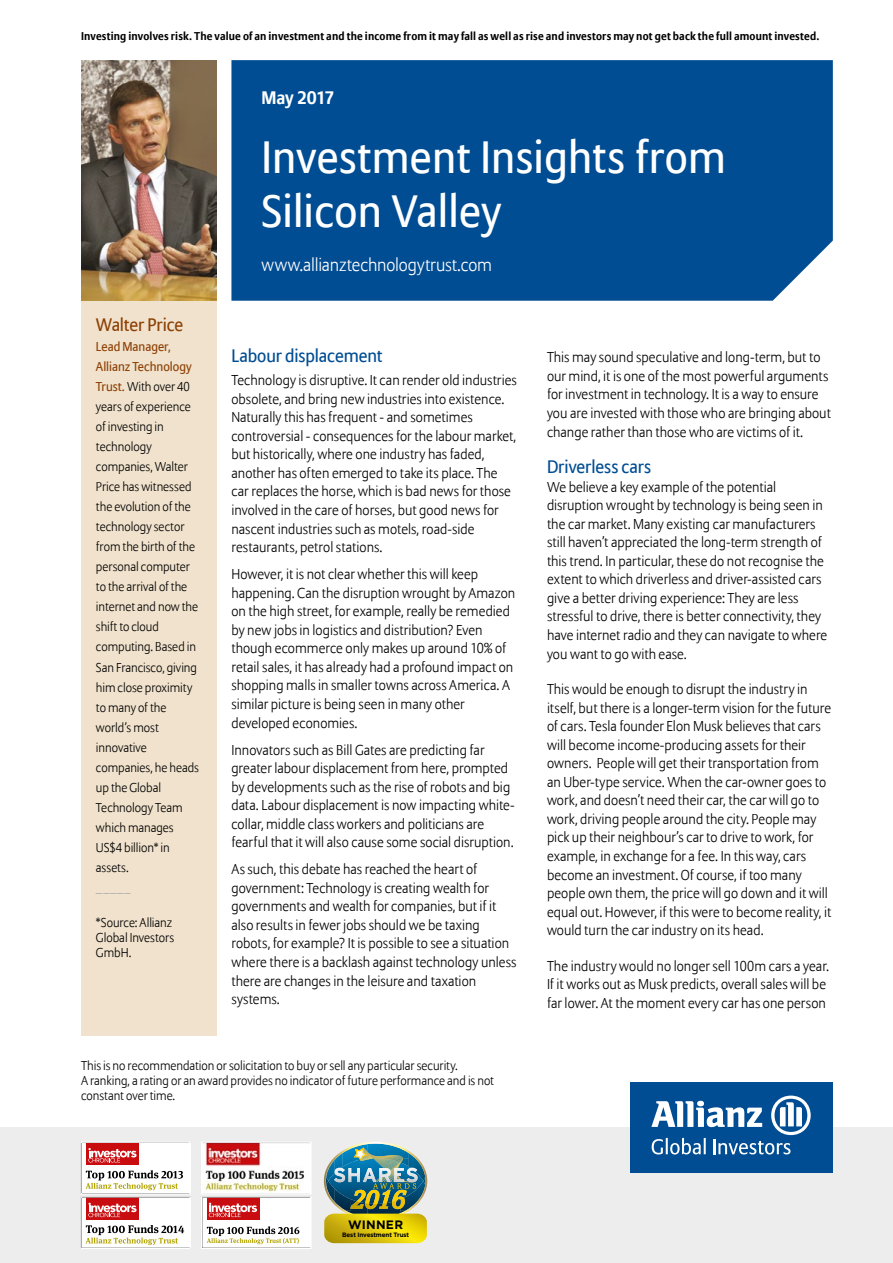
<style>
.page{position:relative;width:893px;height:1263px;background:#fff}
.page>*{position:absolute;margin:0;border:0;box-sizing:border-box;transform-origin:0 0}
.t1{font:45px/54px "Allianz Sans";letter-spacing:.01em;color:#fff}
.t2{font:18px "Allianz Sans";letter-spacing:-.005em;color:#004d93}
.t3{font:300 18px "Allianz Sans";letter-spacing:-.005em;color:#fff}
.t4{font:18px "Allianz Sans";letter-spacing:-.005em;color:#8d4005}
.t5{font:700 18px "Allianz Sans";letter-spacing:-.02em;color:#fff}
.t6{font:300 14.25px/18.6px "Allianz Sans";letter-spacing:.005em;color:#000}
.t7{font:300 12.75px/20.1px "Allianz Sans";color:#000}
.t8{font:300 12.75px "Allianz Sans";color:#9d9d9c}
.t9{font:700 12.15px "Gotham";letter-spacing:.02em;color:#000}
.t10{font:700 11.25px "Allianz Sans";letter-spacing:.015em;color:#000}
.t11{font:700 6.3px "Gotham";letter-spacing:-.02em;color:#000}
.s1{font-weight:400;color:#8d4005}
</style>
<div class="page">
<img style="left:81px;top:60px;width:136px;height:241px">
<div style="left:0;top:1128px;width:893px;height:135px;background:#ededed"></div>
<div style="left:231px;top:60px;width:602px;height:241px;background:#004d93"></div>
<div style="left:630px;top:1082px;width:203px;height:91px;background:#004d93"></div>
<svg style="left:651px;top:1095px;width:160px;height:59px"></svg>
<div style="left:81px;top:301px;width:136px;height:734px;background:#f0e2cc"></div>
<div style="left:80px;top:1141px;width:111px;height:53px;border:1px solid #fff"></div>
<svg style="left:81px;top:1142px;width:109px;height:105px;background:#e3c4be"></svg>
<div style="left:80px;top:1196px;width:111px;height:53px;border:1px solid #fff"></div>
<img style="left:203px;top:1143px;width:107px;height:49px">
<div style="left:201px;top:1141px;width:111px;height:53px;border:1px solid #fff"></div>
<img style="left:324px;top:1142px;width:103px;height:101px">
<svg style="left:203px;top:1198px;width:107px;height:49px;background:#e5c4bf"></svg>
<div style="left:201px;top:1196px;width:111px;height:53px;border:1px solid #fff"></div>
<p class="t10" style="left:81px;top:29px;width:740px">Investing involves risk. The value of an investment and the income from it may fall as well as rise and investors may not get back the full amount invested.</p>
<p class="t5" style="left:261px;top:87px;width:74px">May 2017</p>
<h1 class="t1" style="left:261px;top:132px;width:466px">Investment Insights from<br>Silicon Valley</h1>
<p class="t4" style="left:96px;top:314px;width:89px">Walter Price</p>
<p class="t7" style="left:96px;top:337px;width:105px"><span class="s1">Lead Manager,<br>Allianz Technology<br>Trust.</span> With over 40 years of experience of investing in technology companies, Walter<br>Price has witnessed the evolution of the technology sector from the birth of the personal computer to the arrival of the internet and now the shift to cloud computing. Based in<br>San Francisco, giving him close proximity to many of the world’s most innovative companies, he heads up the Global<br>Technology Team which manages<br>US$4 billion* in assets.</p>
<p class="t8" style="left:96px;top:880px;width:36px">_____</p>
<p class="t7" style="left:96px;top:916px;width:80px;line-height:15px">*Source: Allianz<br>Global Investors<br>GmbH.</p>
<p class="t3" style="left:261px;top:254px;width:232px">www.allianztechnologytrust.com</p>
<p class="t2" style="left:231px;top:345px;width:152px">Labour displacement</p>
<p class="t6" style="left:231px;top:372px;width:287px">Technology is disruptive. It can render old industries obsolete, and bring new industries into existence.<br>Naturally this has frequent - and sometimes controversial - consequences for the labour market, but historically, where one industry has faded, another has often emerged to take its place. The car replaces the horse, which is bad news for those involved in the care of horses, but good news for nascent industries such as motels, road-side restaurants, petrol stations.</p>
<p class="t6" style="left:231px;top:565px;width:285px">However, it is not clear whether this will keep happening. Can the disruption wrought by Amazon on the high street, for example, really be remedied by new jobs in logistics and distribution? Even though ecommerce only makes up around 10% of retail sales, it has already had a profound impact on shopping malls in smaller towns across America. A similar picture is being seen in many other developed economies.</p>
<p class="t6" style="left:231px;top:741px;width:285px">Innovators such as Bill Gates are predicting far greater labour displacement from here, prompted by developments such as the rise of robots and big data. Labour displacement is now impacting white&shy;collar, middle class workers and politicians are fearful that it will also cause some social disruption.</p>
<p class="t6" style="left:231px;top:861px;width:287px">As such, this debate has reached the heart of government: Technology is creating wealth for governments and wealth for companies, but if it also results in fewer jobs should we be taxing robots, for example? It is possible to see a situation where there is a backlash against technology unless there are changes in the leisure and taxation systems.</p>
<p class="t7" style="left:81px;top:1058px;width:414px;line-height:15px">This is no recommendation or solicitation to buy or sell any particular security.<br>A ranking, a rating or an award provides no indicator of future performance and is not constant over time.</p>
<p class="t6" style="left:547px;top:349px;width:285px">This may sound speculative and long-term, but to our mind, it is one of the most powerful arguments for investment in technology. It is a way to ensure you are invested with those who are bringing about change rather than those who are victims of it.</p>
<p class="t2" style="left:547px;top:456px;width:106px">Driverless cars</p>
<p class="t6" style="left:547px;top:478px;width:282px">We believe a key example of the potential disruption wrought by technology is being seen in the car market. Many existing car manufacturers still haven’t appreciated the long-term strength of this trend. In particular, these do not recognise the extent to which driverless and driver-assisted cars give a better driving experience: They are less stressful to drive, there is better connectivity, they have internet radio and they can navigate to where you want to go with ease.</p>
<p class="t6" style="left:547px;top:680px;width:286px">This would be enough to disrupt the industry in itself, but there is a longer-term vision for the future of cars. Tesla founder Elon Musk believes that cars will become income-producing assets for their owners. People will get their transportation from an Uber-type service. When the car-owner goes to work, and doesn’t need their car, the car will go to work, driving people around the city. People may pick up their neighbour’s car to drive to work, for example, in exchange for a fee. In this way, cars become an investment. Of course, if too many people own them, the price will go down and it will equal out. However, if this were to become reality, it would turn the car industry on its head.</p>
<p class="t6" style="left:547px;top:957px;width:284px">The industry would no longer sell 100m cars a year.<br>If it works out as Musk predicts, overall sales will be far lower. At the moment every car has one person</p>
<p class="t9" style="left:348px;top:1216px;width:57px">WINNER</p>
<p class="t11" style="left:342px;top:1230px;width:69px">Best Investment Trust</p>
</div>
